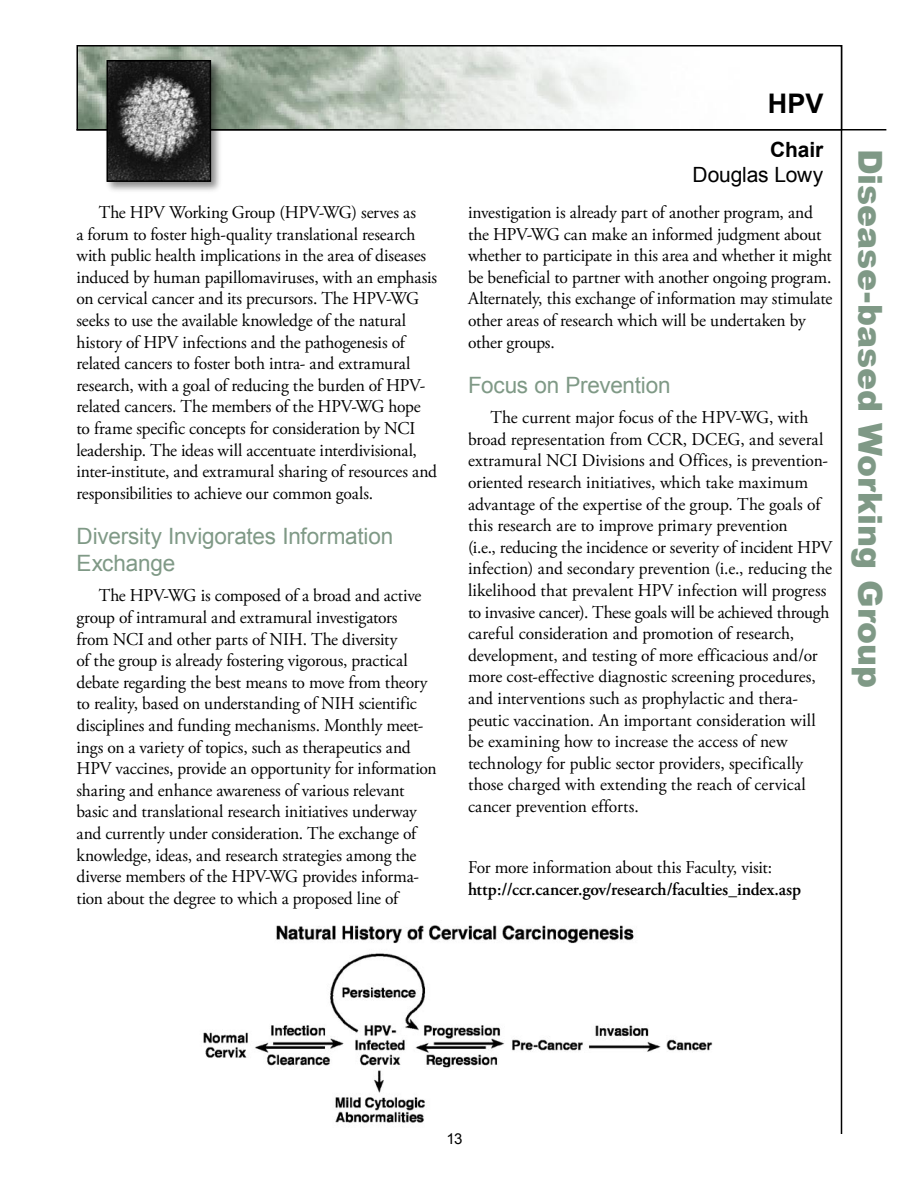
<style>
.page{position:relative;width:918px;height:1188px;background:#fff}
.page>*{position:absolute;margin:0;border:0;box-sizing:border-box;transform-origin:0 0}
.t1{font:900 33px "Arial";color:#7f9986}
._1_00_-_Faculty_Group_name{font:700 27px "Arial";color:#000}
._3_01_subhead-green{font:22.5px/27px "Arial";letter-spacing:-.01em;color:#7f9986}
._1_02_-_Chair_name{font:21px "Arial";letter-spacing:-.01em;color:#000}
._1_01_-_Chair_title{font:700 21px "Arial";color:#000}
._2_01_-_body_text{font:18px/21.6px "Adobe Garamond Pro";letter-spacing:-.01em;color:#000}
._2_01_-_body_text-2{font:600 18px/21.6px "Adobe Garamond Pro";letter-spacing:-.005em;color:#000}
.t2{font:15px "Arial";color:#000}
.s1{font-weight:400}
</style>
<div class="page">
<hr style="left:841px;top:45px;width:1px;height:1089px;background:#000">
<hr style="left:76px;top:129px;width:810px;height:1px;background:#000">
<img style="left:79px;top:48px;width:544px;height:80px">
<div style="left:76px;top:45px;width:766px;height:86px;border:2px solid #000"></div>
<div style="left:103px;top:57px;width:121px;height:137px;background:#000;opacity:.45"></div>
<img style="left:109px;top:63px;width:99px;height:116px">
<div style="left:106px;top:60px;width:105px;height:122px;border:2px solid #000"></div>
<img style="left:203px;top:925px;width:510px;height:198px">
<p class="_2_01_-_body_text" style="left:76px;top:202px;width:362px;text-indent:22px">The HPV Working Group (HPV-WG) serves as<br>a forum to foster high-quality translational research with public health implications in the area of diseases induced by human papillomaviruses, with an emphasis on cervical cancer and its precursors. The HPV-WG seeks to use the available knowledge of the natural history of HPV infections and the pathogenesis of related cancers to foster both intra- and extramural research, with a goal of reducing the burden of HPV&shy;related cancers. The members of the HPV-WG hope to frame specific concepts for consideration by NCI leadership. The ideas will accentuate interdivisional, inter-institute, and extramural sharing of resources and responsibilities to achieve our common goals.</p>
<p class="_3_01_subhead-green" style="left:76px;top:522px;width:318px">Diversity Invigorates Information<br>Exchange</p>
<p class="_2_01_-_body_text" style="left:76px;top:585px;width:362px;text-indent:22px">The HPV-WG is composed of a broad and active group of intramural and extramural investigators<br>from NCI and other parts of NIH. The diversity<br>of the group is already fostering vigorous, practical debate regarding the best means to move from theory to reality, based on understanding of NIH scientific disciplines and funding mechanisms. Monthly meet&shy;ings on a variety of topics, such as therapeutics and HPV vaccines, provide an opportunity for information sharing and enhance awareness of various relevant basic and translational research initiatives underway and currently under consideration. The exchange of knowledge, ideas, and research strategies among the diverse members of the HPV-WG provides informa&shy;tion about the degree to which a proposed line of</p>
<p class="_1_00_-_Faculty_Group_name" style="left:768px;top:84px;width:57px">HPV</p>
<p class="_1_01_-_Chair_title" style="left:770px;top:135px;width:55px">Chair</p>
<p class="_1_02_-_Chair_name" style="left:693px;top:161px;width:132px">Douglas Lowy</p>
<p class="_2_01_-_body_text" style="left:468px;top:202px;width:366px">investigation is already part of another program, and the HPV-WG can make an informed judgment about whether to participate in this area and whether it might be beneficial to partner with another ongoing program.<br>Alternately, this exchange of information may stimulate other areas of research which will be undertaken by other groups.</p>
<p class="_3_01_subhead-green" style="left:468px;top:371px;width:204px">Focus on Prevention</p>
<p class="_2_01_-_body_text" style="left:468px;top:407px;width:366px;text-indent:22px">The current major focus of the HPV-WG, with broad representation from CCR, DCEG, and several extramural NCI Divisions and Offices, is prevention&shy;oriented research initiatives, which take maximum advantage of the expertise of the group. The goals of this research are to improve primary prevention<br>(i.e., reducing the incidence or severity of incident HPV infection) and secondary prevention (i.e., reducing the likelihood that prevalent HPV infection will progress to invasive cancer). These goals will be achieved through careful consideration and promotion of research, development, and testing of more efficacious and/or more cost-effective diagnostic screening procedures, and interventions such as prophylactic and thera&shy;peutic vaccination. An important consideration will be examining how to increase the access of new technology for public sector providers, specifically those charged with extending the reach of cervical cancer prevention efforts.</p>
<p class="_2_01_-_body_text-2" style="left:468px;top:857px;width:335px"><span class="s1">For more information about this Faculty, visit: </span>http://ccr.cancer.gov/research/faculties_index.asp</p>
<p class="t1" style="left:894px;top:148px;width:541px;rotate:90deg">Disease-based Working Group</p>
<p class="t2" style="left:446px;top:1129px;width:18px">13</p>
</div>
